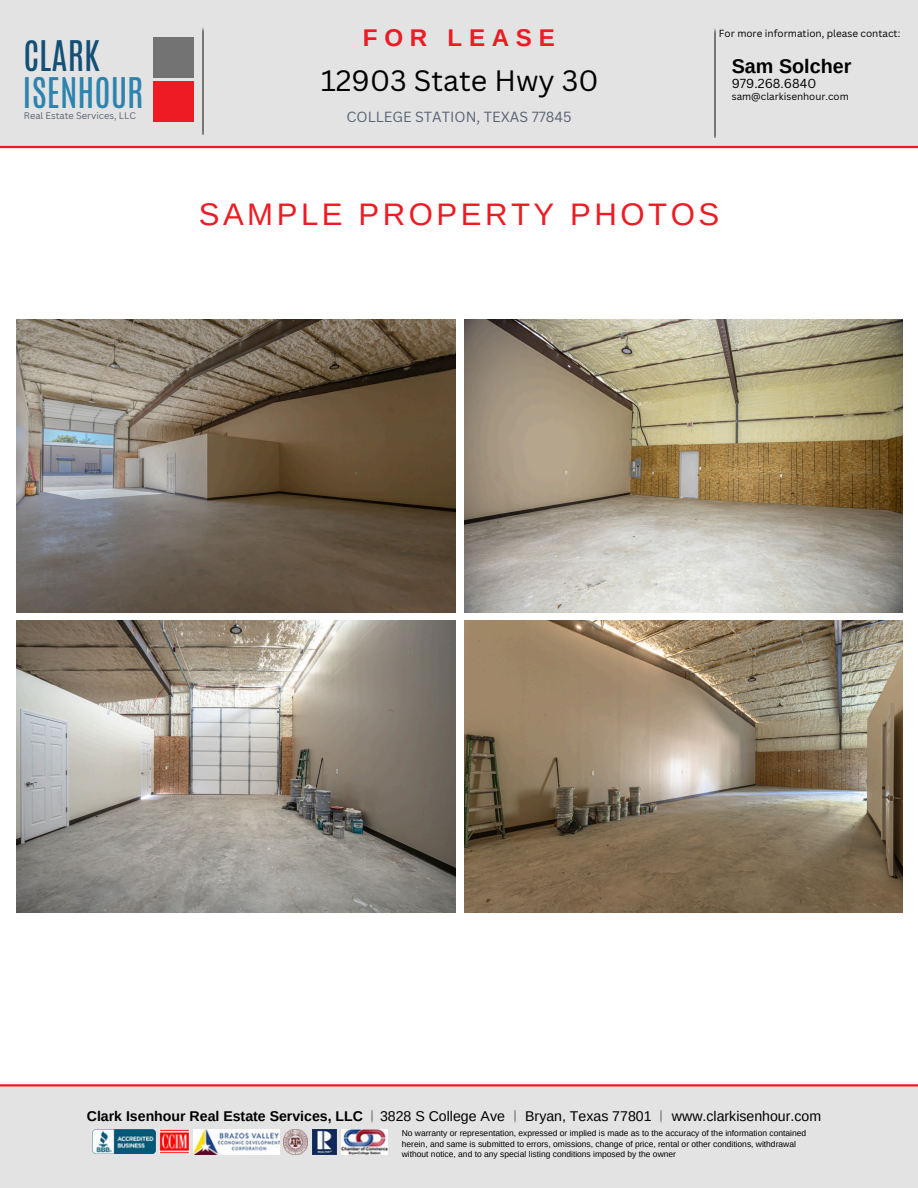
<style>
.page{position:relative;width:918px;height:1188px;background:#fff}
.page>*{position:absolute;margin:0;border:0;box-sizing:border-box;transform-origin:0 0}
.t1{font:35.25px "Antonio";color:#2c84ae}
.t2{font:35.25px "Antonio";color:#144f76}
.t3{font:31.2px "Arimo";letter-spacing:.115em;color:#ed1c24}
.t4{font:28.65px "Canva Sans";color:#000}
.t5{font:700 24.15px "Arimo";color:#ed1c24}
.t6{font:700 19.8px "Arimo";color:#000}
.t7{font:14.25px "Canva Sans";color:#586474}
.t8{font:14.1px "Arimo";color:#000}
.t9{font:700 14.1px "Arimo";color:#000}
.t10{font:12.75px "Canva Sans";color:#000}
.t11{font:9.9px "Canva Sans";color:#000}
.t12{font:9.3px "Canva Sans";color:#586474}
.t13{font:8.4px/10.6px "Arimo";color:#000}
</style>
<div class="page">
<div style="left:0;top:0;width:918px;height:146px;background:#e4e3e4"></div>
<img style="left:202px;top:27px;width:1px;height:107px">
<img style="left:714px;top:29px;width:1px;height:109px">
<div style="left:154px;top:81px;width:40px;height:40px;background:#ee1b24"></div>
<div style="left:154px;top:38px;width:40px;height:40px;background:#737373"></div>
<hr style="left:0;top:146px;width:918px;height:2px;background:#ed1c24">
<div style="left:0;top:1087px;width:918px;height:101px;background:#e4e3e4"></div>
<svg style="left:371px;top:1110px;width:2px;height:13px"></svg>
<hr style="left:0;top:1084px;width:918px;height:3px;background:#ed1c24">
<svg style="left:514px;top:1110px;width:1px;height:13px"></svg>
<svg style="left:661px;top:1110px;width:1px;height:13px"></svg>
<img style="left:92px;top:1129px;width:64px;height:25px">
<img style="left:159px;top:1129px;width:30px;height:25px">
<img style="left:312px;top:1130px;width:25px;height:24px">
<img style="left:342px;top:1130px;width:45px;height:24px">
<img style="left:283px;top:1130px;width:25px;height:24px">
<img style="left:193px;top:1130px;width:86px;height:24px">
<img style="left:17px;top:320px;width:439px;height:292px">
<img style="left:464px;top:320px;width:439px;height:292px">
<img style="left:17px;top:620px;width:439px;height:293px">
<img style="left:464px;top:620px;width:439px;height:293px">
<p class="t2" style="left:23px;top:31px;width:78px">CLARK</p>
<h1 class="t1" style="left:23px;top:68px;width:123px">ISENHOUR</h1>
<p class="t12" style="left:24px;top:109px;width:114px">Real Estate Services, LLC</p>
<p class="t5" style="left:363px;top:24px;width:194px">F O R L E A S E</p>
<p class="t4" style="left:321px;top:60px;width:279px">12903 State Hwy 30</p>
<p class="t7" style="left:346px;top:107px;width:227px">COLLEGE STATION, TEXAS 77845</p>
<p class="t11" style="left:719px;top:27px;width:183px">For more information, please contact:</p>
<p class="t6" style="left:732px;top:55px;width:121px">Sam Solcher</p>
<p class="t10" style="left:732px;top:74px;width:86px">979.268.6840</p>
<p class="t11" style="left:732px;top:90px;width:118px">sam@clarkisenhour.com</p>
<p class="t3" style="left:199px;top:197px;width:522px">SAMPLE PROPERTY PHOTOS</p>
<p class="t9" style="left:87px;top:1109px;width:278px">Clark Isenhour Real Estate Services, LLC</p>
<h5 class="t8" style="left:380px;top:1109px;width:126px">3828 S College Ave</h5>
<p class="t8" style="left:525px;top:1109px;width:128px">Bryan, Texas 77801</p>
<p class="t8" style="left:672px;top:1109px;width:151px">www.clarkisenhour.com</p>
<h2 class="t13" style="left:402px;top:1128px;width:406px">No warranty or representation, expressed or implied is made as to the accuracy of the information contained herein, and same is submitted to errors, omissions, change of price, rental or other conditions, withdrawal without notice, and to any special listing conditions imposed by the owner</h2>
</div>
